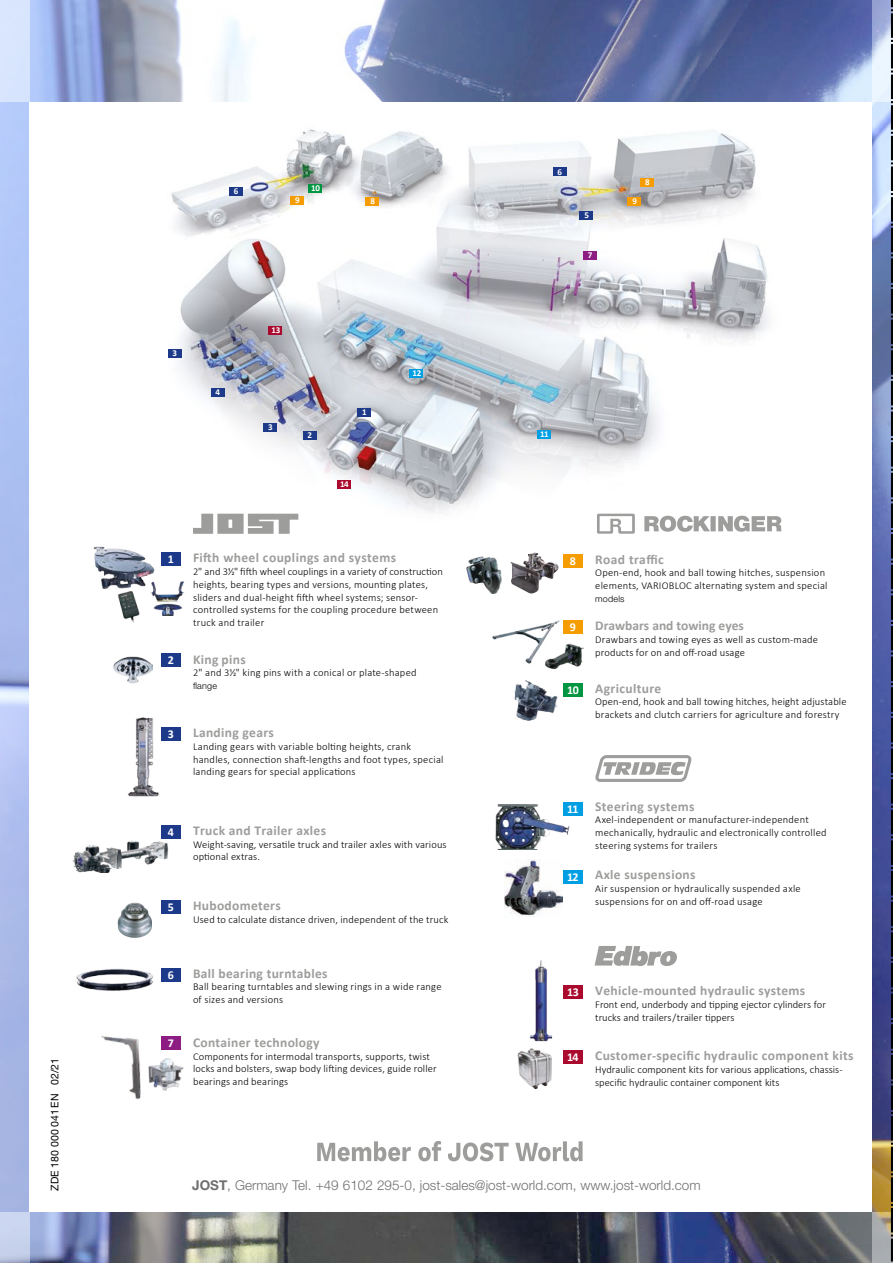
<style>
.page{position:relative;width:893px;height:1263px;background:#fff}
.page>*{position:absolute;margin:0;border:0;box-sizing:border-box;transform-origin:0 0}
.t1{font:700 13.5px "Calibri";letter-spacing:.025em;color:#9d9d9c}
.t2{font:300 13.5px "Helvetica Neue LT Pro";color:#706f6f}
.t3{font:700 13.5px "Calibri";color:#9d9d9c}
.t4{font:700 12px "Calibri";color:#fff}
.t5{font:300 10.5px/12.8px "Calibri";letter-spacing:.02em;color:#000}
.t6{font:300 10.5px/12.8px "Calibri";color:#000}
.t7{font:10.5px "Helvetica Neue LT Pro";color:#000}
.t8{font:700 9px "Calibri";letter-spacing:-.035em;color:#fff}
.t9{font:300 9px "Helvetica Neue LT Pro";letter-spacing:.025em;color:#000}
.s1{font-size:12px;color:#fff}
.s2{font-weight:700}
</style>
<div class="page">
<svg style="left:872px;top:102px;width:19px;height:1110px;background:#6570a3"></svg>
<svg style="left:0;top:102px;width:29px;height:1110px;background:#acbeee"></svg>
<svg style="left:0;top:1212px;width:891px;height:51px;background:#5d616f"></svg>
<svg style="left:0;top:0;width:891px;height:102px"></svg>
<img style="left:171px;top:129px;width:598px;height:391px">
<div style="left:537px;top:430px;width:14px;height:9px;background:#009fe3"></div>
<div style="left:410px;top:369px;width:13px;height:9px;background:#009fe3"></div>
<div style="left:308px;top:184px;width:14px;height:9px;background:#009641"></div>
<div style="left:366px;top:197px;width:13px;height:9px;background:#f59c00"></div>
<div style="left:580px;top:211px;width:13px;height:9px;background:#1c3a89"></div>
<div style="left:211px;top:388px;width:13px;height:9px;background:#1c3a89"></div>
<div style="left:583px;top:251px;width:13px;height:9px;background:#8d1d82"></div>
<div style="left:358px;top:408px;width:13px;height:9px;background:#1c3a89"></div>
<div style="left:303px;top:431px;width:13px;height:9px;background:#1c3a89"></div>
<div style="left:553px;top:168px;width:13px;height:8px;background:#1c3a89"></div>
<div style="left:640px;top:178px;width:14px;height:9px;background:#f59c00"></div>
<div style="left:628px;top:197px;width:13px;height:9px;background:#f59c00"></div>
<div style="left:627px;top:199px;width:14px;height:5px;background:#f59c00"></div>
<div style="left:290px;top:196px;width:14px;height:9px;background:#f59c00"></div>
<div style="left:229px;top:187px;width:14px;height:9px;background:#1c3a89"></div>
<div style="left:263px;top:423px;width:14px;height:9px;background:#1c3a89"></div>
<div style="left:168px;top:349px;width:13px;height:9px;background:#1c3a89"></div>
<div style="left:269px;top:326px;width:13px;height:9px;background:#a90a2e"></div>
<div style="left:337px;top:480px;width:14px;height:9px;background:#a90a2e"></div>
<svg style="left:193px;top:514px;width:105px;height:20px"></svg>
<img style="left:127px;top:717px;width:32px;height:80px">
<div style="left:161px;top:727px;width:20px;height:14px;background:#1c3a89"></div>
<img style="left:113px;top:656px;width:40px;height:28px">
<div style="left:161px;top:654px;width:20px;height:13px;background:#1c3a89"></div>
<div style="left:161px;top:968px;width:20px;height:13px;background:#1c3a89"></div>
<img style="left:76px;top:969px;width:78px;height:22px">
<div style="left:161px;top:1036px;width:20px;height:13px;background:#8d1d82"></div>
<svg style="left:126px;top:902px;width:9px;height:4px"></svg>
<div style="left:161px;top:900px;width:20px;height:14px;background:#1c3a89"></div>
<div style="left:161px;top:825px;width:20px;height:14px;background:#1c3a89"></div>
<img style="left:72px;top:840px;width:97px;height:33px">
<img style="left:150px;top:581px;width:35px;height:35px">
<div style="left:161px;top:553px;width:20px;height:13px;background:#1c3a89"></div>
<img style="left:93px;top:546px;width:65px;height:43px">
<img style="left:117px;top:591px;width:23px;height:32px">
<svg style="left:597px;top:514px;width:185px;height:20px"></svg>
<img style="left:492px;top:620px;width:68px;height:44px">
<img style="left:544px;top:642px;width:39px;height:27px">
<div style="left:563px;top:620px;width:20px;height:14px;background:#f59c00"></div>
<img style="left:466px;top:556px;width:36px;height:38px">
<img style="left:510px;top:552px;width:48px;height:42px">
<div style="left:563px;top:554px;width:20px;height:13px;background:#f59c00"></div>
<img style="left:514px;top:680px;width:44px;height:41px">
<div style="left:563px;top:683px;width:20px;height:13px;background:#009641"></div>
<svg style="left:595px;top:755px;width:97px;height:27px"></svg>
<img style="left:495px;top:804px;width:76px;height:46px">
<div style="left:563px;top:802px;width:20px;height:13px;background:#009fe3"></div>
<div style="left:563px;top:870px;width:20px;height:14px;background:#009fe3"></div>
<img style="left:505px;top:859px;width:57px;height:57px">
<svg style="left:595px;top:946px;width:82px;height:20px"></svg>
<div style="left:563px;top:985px;width:19px;height:14px;background:#a90a2e"></div>
<div style="left:563px;top:988px;width:20px;height:8px;background:#a90a2e"></div>
<img style="left:530px;top:960px;width:22px;height:77px">
<div style="left:563px;top:1050px;width:19px;height:14px;background:#a90a2e"></div>
<div style="left:563px;top:1053px;width:20px;height:8px;background:#a90a2e"></div>
<svg style="left:530px;top:1037px;width:23px;height:5px"></svg>
<img style="left:517px;top:1048px;width:35px;height:41px">
<img style="left:170px;top:1049px;width:14px;height:39px">
<img style="left:101px;top:1036px;width:69px;height:64px">
<svg style="left:891px;top:0;width:2px;height:1263px;background:#101318"></svg>
<svg style="left:317px;top:1141px;width:266px;height:20px"></svg>
<p class="t7" style="left:48px;top:1191px;width:134px;rotate:-90deg">ZDE 180 000 041 EN 02/21</p>
<p class="t8" style="left:173px;top:347px;width:6px">3</p>
<p class="t8" style="left:234px;top:185px;width:6px">6</p>
<p class="t8" style="left:216px;top:386px;width:6px">4</p>
<p class="t8" style="left:311px;top:182px;width:10px">10</p>
<p class="t8" style="left:558px;top:166px;width:6px">6</p>
<p class="t8" style="left:295px;top:194px;width:6px">9</p>
<p class="t8" style="left:632px;top:195px;width:6px">9</p>
<p class="t8" style="left:370px;top:195px;width:6px">8</p>
<p class="t8" style="left:584px;top:210px;width:6px">5</p>
<p class="t8" style="left:645px;top:176px;width:6px">8</p>
<p class="t8" style="left:588px;top:249px;width:6px">7</p>
<p class="t8" style="left:271px;top:324px;width:10px">13</p>
<p class="t8" style="left:268px;top:421px;width:6px">3</p>
<p class="t8" style="left:308px;top:429px;width:6px">2</p>
<p class="t8" style="left:362px;top:407px;width:6px">1</p>
<p class="t8" style="left:340px;top:478px;width:10px">14</p>
<p class="t8" style="left:412px;top:368px;width:10px">12</p>
<p class="t8" style="left:540px;top:428px;width:10px">11</p>
<p class="t4" style="left:168px;top:552px;width:8px">1</p>
<p class="t1" style="left:193px;top:549px;width:205px">Fifth wheel couplings and systems</p>
<p class="t5" style="left:193px;top:565px;width:251px">2" and 3½" fifth wheel couplings in a variety of construction heights, bearing types and versions, mounting plates, sliders and dual-height fifth wheel systems; sensor&shy;controlled systems for the coupling procedure between truck and trailer</p>
<p class="t4" style="left:168px;top:653px;width:8px">2</p>
<p class="t1" style="left:193px;top:651px;width:54px">King pins</p>
<p class="t5" style="left:193px;top:666px;width:225px">2" and 3½" king pins with a conical or plate-shaped</p>
<p class="t9" style="left:193px;top:680px;width:26px">flange</p>
<p class="t4" style="left:168px;top:726px;width:8px">3</p>
<p class="t1" style="left:193px;top:724px;width:82px">Landing gears</p>
<p class="t5" style="left:193px;top:740px;width:252px">Landing gears with variable bolting heights, crank handles, connection shaft-lengths and foot types, special landing gears for special applications</p>
<p class="t4" style="left:168px;top:824px;width:8px">4</p>
<p class="t1" style="left:193px;top:822px;width:135px">Truck and Trailer axles</p>
<p class="t5" style="left:193px;top:838px;width:255px">Weight-saving, versatile truck and trailer axles with various optional extras.</p>
<p class="t4" style="left:168px;top:899px;width:8px">5</p>
<p class="t1" style="left:193px;top:897px;width:89px">Hubodometers</p>
<p class="t5" style="left:193px;top:913px;width:257px">Used to calculate distance driven, independent of the truck</p>
<p class="t4" style="left:168px;top:967px;width:8px">6</p>
<p class="t1" style="left:193px;top:964px;width:136px">Ball bearing turntables</p>
<p class="t5" style="left:193px;top:980px;width:250px">Ball bearing turntables and slewing rings in a wide range of sizes and versions</p>
<p class="t4" style="left:168px;top:1035px;width:8px">7</p>
<p class="t1" style="left:193px;top:1034px;width:128px">Container technology</p>
<p class="t5" style="left:193px;top:1050px;width:245px">Components for intermodal transports, supports, twist locks and bolsters, swap body lifting devices, guide roller bearings and bearings</p>
<p class="t4" style="left:570px;top:553px;width:8px">8</p>
<p class="t1" style="left:595px;top:551px;width:70px">Road traffic</p>
<p class="t5" style="left:595px;top:566px;width:234px">Open-end, hook and ball towing hitches, suspension elements, VARIOBLOC alternating system and special</p>
<p class="t9" style="left:595px;top:593px;width:31px">models</p>
<p class="t4" style="left:570px;top:619px;width:8px">9</p>
<p class="t3" style="left:595px;top:617px;width:150px">Drawbars and towing eyes</p>
<p class="t5" style="left:595px;top:633px;width:224px">Drawbars and towing eyes as well as custom-made products for on and off-road usage</p>
<p class="t1" style="left:567px;top:680px;width:96px"><span class="s1">10</span> Agriculture</p>
<p class="t5" style="left:595px;top:695px;width:253px">Open-end, hook and ball towing hitches, height adjustable brackets and clutch carriers for agriculture and forestry</p>
<p class="t1" style="left:567px;top:798px;width:129px"><sub>11</sub> Steering systems</p>
<p class="t5" style="left:595px;top:813px;width:233px">Axel-independent or manufacturer-independent mechanically, hydraulic and electronically controlled steering systems for trailers</p>
<p class="t1" style="left:567px;top:866px;width:130px"><sub>12</sub> Axle suspensions</p>
<p class="t5" style="left:595px;top:882px;width:207px">Air suspension or hydraulically suspended axle suspensions for on and off-road usage</p>
<p class="t1" style="left:567px;top:982px;width:240px"><span class="s1">13</span> Vehicle-mounted hydraulic systems</p>
<p class="t6" style="left:595px;top:998px;width:232px">Front end, underbody and tipping ejector cylinders for trucks and trailers / trailer tippers</p>
<p class="t1" style="left:567px;top:1047px;width:288px"><span class="s1">14</span> Customer-specific hydraulic component kits</p>
<p class="t6" style="left:595px;top:1063px;width:249px">Hydraulic component kits for various applications, chassis&shy;specific hydraulic container component kits</p>
<p class="t2" style="left:192px;top:1177px;width:510px"><span class="s2">JOST</span>, Germany Tel. +49 6102 295-0, jost-sales@jost-world.com, www.jost-world.com</p>
</div>
